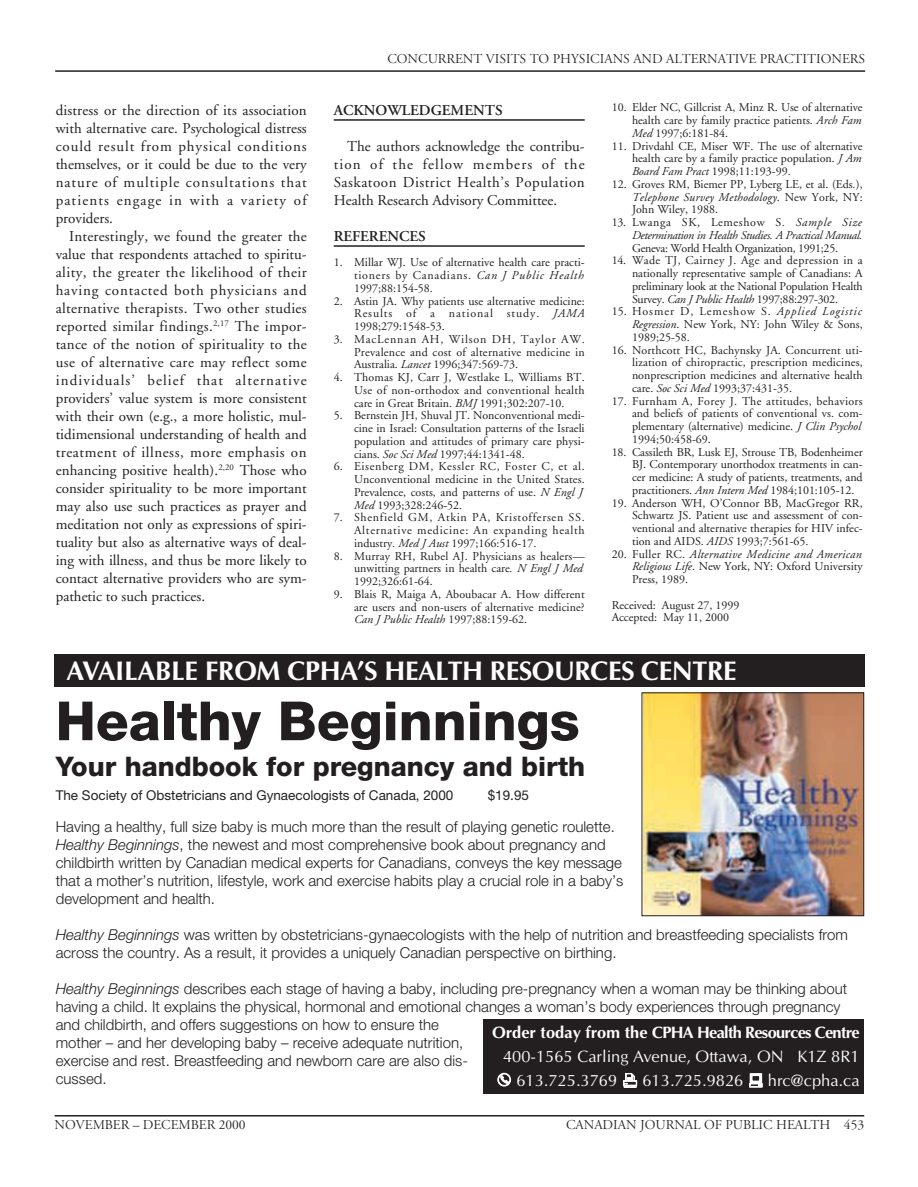
<style>
.page{position:relative;width:918px;height:1187px;background:#fff}
.page>*{position:absolute;margin:0;border:0;box-sizing:border-box;transform-origin:0 0}
.t1{font:800 54px "Helvetica Neue";color:#231f20}
.t2{font:700 27px "Optima";letter-spacing:-.015em;color:#fff}
.t3{font:800 27px "Helvetica Neue";color:#231f20}
.t4{font:16.5px/24px "Optima";color:#fff}
.t5{font:700 16.5px "Optima";letter-spacing:-.045em;color:#fff}
.t6{font:15px/18px "Adobe Garamond";color:#231f20;text-align:justify}
.t7{font:300 15px/18px "Helvetica Neue";color:#231f20}
.t8{font:600 15px "Adobe Garamond";color:#231f20}
.t9{font:13.5px "Adobe Garamond Titling";color:#231f20}
.t10{font:13.5px "Helvetica Neue";color:#231f20}
.t11{font:12px/12.8px "Adobe Garamond";color:#231f20;text-align:justify}
.t12{font:italic 12px/12.8px "Adobe Garamond";letter-spacing:-.025em;color:#231f20;text-align:right}
.t13{font:12px "Adobe Garamond";letter-spacing:-.025em;color:#231f20}
.s1{font-style:italic}
.s2{font-style:normal}
</style>
<div class="page">
<hr style="left:55px;top:70px;width:810px;height:2px;background:#231f20">
<hr style="left:55px;top:1115px;width:809px;height:1px;background:#231f20">
<hr style="left:334px;top:119px;width:251px;height:2px;background:#231f20">
<hr style="left:334px;top:245px;width:251px;height:2px;background:#231f20">
<div style="left:54px;top:654px;width:810px;height:32px;background:#231f20"></div>
<div style="left:483px;top:1019px;width:381px;height:74px;background:#231f20"></div>
<img style="left:644px;top:694px;width:218px;height:220px">
<div style="left:641px;top:692px;width:223px;height:224px;border:1px solid #231f20"></div>
<p class="t6" style="left:56px;top:102px;width:253px">distress or the direction of its association with alternative care. Psychological distress could result from physical conditions themselves, or it could be due to the very nature of multiple consultations that patients engage in with a variety of providers.</p>
<p class="t6" style="left:56px;top:228px;width:253px;text-indent:14px">Interestingly, we found the greater the value that respondents attached to spiritu&shy;ality, the greater the likelihood of their having contacted both physicians and alternative therapists. Two other studies reported similar findings.<sup>2,17</sup> The impor&shy;tance of the notion of spirituality to the use of alternative care may reflect some individuals’ belief that alternative providers’ value system is more consistent with their own (e.g., a more holistic, mul&shy;tidimensional understanding of health and treatment of illness, more emphasis on enhancing positive health).<sup>2,20</sup> Those who consider spirituality to be more important may also use such practices as prayer and meditation not only as expressions of spiri&shy;tuality but also as alternative ways of deal&shy;ing with illness, and thus be more likely to contact alternative providers who are sym&shy;pathetic to such practices.</p>
<p class="t9" style="left:387px;top:53px;width:479px">CONCURRENT VISITS TO PHYSICIANS AND ALTERNATIVE PRACTITIONERS</p>
<p class="t8" style="left:334px;top:104px;width:170px">ACKNOWLEDGEMENTS</p>
<p class="t6" style="left:334px;top:138px;width:253px;text-indent:14px">The authors acknowledge the contribu&shy;tion of the fellow members of the Saskatoon District Health’s Population Health Research Advisory Committee.</p>
<p class="t8" style="left:334px;top:230px;width:94px">REFERENCES</p>
<p class="t11" style="left:354px;top:257px;width:232px;text-indent:-20px">1. Millar WJ. Use of alternative health care practi&shy;tioners by Canadians. <span class="s1">Can J Public Health </span>1997;88:154-58.</p>
<p class="t11" style="left:354px;top:296px;width:232px;text-indent:-20px">2. Astin JA. Why patients use alternative medicine:<br>Results of a national study. <span class="s1">JAMA </span>1998;279:1548-53.</p>
<p class="t11" style="left:354px;top:334px;width:232px;text-indent:-20px">3. MacLennan AH, Wilson DH, Taylor AW.<br>Prevalence and cost of alternative medicine in Australia. <span class="s1">Lancet</span> 1996;347:569-73.</p>
<p class="t11" style="left:354px;top:372px;width:232px;text-indent:-20px">4. Thomas KJ, Carr J, Westlake L, Williams BT.<br>Use of non-orthodox and conventional health care in Great Britain. <span class="s1">BMJ</span> 1991;302:207-10.</p>
<p class="t11" style="left:354px;top:410px;width:232px;text-indent:-20px">5. Bernstein JH, Shuval JT. Nonconventional medi&shy;cine in Israel: Consultation patterns of the Israeli population and attitudes of primary care physi&shy;cians. <span class="s1">Soc Sci Med</span> 1997;44:1341-48.</p>
<p class="t11" style="left:354px;top:461px;width:232px;text-align:left;text-indent:-20px">6. Eisenberg DM, Kessler RC, Foster C, et al.<br>Unconventional medicine in the United States.<br>Prevalence, costs, and patterns of use. <span class="s1">N Engl J Med</span> 1993;328:246-52.</p>
<p class="t11" style="left:354px;top:512px;width:232px;text-indent:-20px">7. Shenfield GM, Atkin PA, Kristoffersen SS.<br>Alternative medicine: An expanding health industry<span class="s1">. Med J Aust</span> 1997;166:516-17.</p>
<p class="t11" style="left:354px;top:550px;width:232px;text-align:left;text-indent:-20px">8. Murray RH, Rubel AJ. Physicians as healers— unwitting partners in health care<span class="s1">. N Engl J Med<br></span>1992;326:61-64.</p>
<p class="t11" style="left:354px;top:589px;width:232px;text-indent:-20px">9. Blais R, Maiga A, Aboubacar A. How different are users and non-users of alternative medicine?<br><span class="s1">Can J Public Health</span> 1997;88:159-62.</p>
<p class="t11" style="left:632px;top:102px;width:232px;text-indent:-20px">10. Elder NC, Gillcrist A, Minz R. Use of alternative health care by family practice patients. <span class="s1">Arch Fam Med</span> 1997;6:181-84.</p>
<p class="t11" style="left:632px;top:140px;width:232px;text-indent:-20px">11. Drivdahl CE, Miser WF. The use of alternative health care by a family practice population. <span class="s1">J Am Board Fam Pract</span> 1998;11:193-99.</p>
<p class="t11" style="left:632px;top:179px;width:232px;text-indent:-20px">12. Groves RM, Biemer PP, Lyberg LE, et al. (Eds<span class="s1">.</span>), <span class="s1">Telephone Survey Methodology</span>. New York, NY:<br>John Wiley, 1988.</p>
<p class="t12" style="left:612px;top:217px;width:252px"><span class="s2">13. Lwanga SK, Lemeshow S</span>. Sample Size<br>Determination in Health Studies. A Practical Manual.</p>
<p class="t13" style="left:632px;top:243px;width:208px">Geneva: World Health Organization, 1991;25.</p>
<p class="t11" style="left:632px;top:255px;width:232px;text-indent:-20px">14. Wade TJ, Cairney J. Age and depression in a nationally representative sample of Canadians: A preliminary look at the National Population Health Survey. <span class="s1">Can J Public Health</span> 1997;88:297-302.</p>
<p class="t11" style="left:632px;top:306px;width:232px;text-indent:-20px">15. Hosmer D, Lemeshow S. <span class="s1">Applied Logistic Regression</span>. New York, NY: John Wiley &amp; Sons, 1989;25-58.</p>
<p class="t11" style="left:632px;top:344px;width:232px;text-indent:-20px">16. Northcott HC, Bachynsky JA. Concurrent uti&shy;lization of chiropractic, prescription medicines, nonprescription medicines and alternative health care. <span class="s1">Soc Sci Med</span> 1993;37:431-35.</p>
<p class="t11" style="left:632px;top:395px;width:232px;text-align:left;text-indent:-20px">17. Furnham A, Forey J. The attitudes, behaviors and beliefs of patients of conventional vs. com&shy;plementary (alternative) medicine. <span class="s1">J Clin Psychol </span>1994;50:458-69.</p>
<p class="t11" style="left:632px;top:446px;width:232px;text-indent:-20px">18. Cassileth BR, Lusk EJ, Strouse TB, Bodenheimer BJ. Contemporary unorthodox treatments in can&shy;cer medicine: A study of patients, treatments, and practitioners. <span class="s1">Ann Intern Med</span> 1984;101:105-12.</p>
<p class="t11" style="left:632px;top:497px;width:232px;text-indent:-20px">19. Anderson WH, O’Connor BB, MacGregor RR, Schwartz JS. Patient use and assessment of con&shy;ventional and alternative therapies for HIV infec&shy;tion and AIDS. <span class="s1">AIDS</span> 1993;7:561-65.</p>
<p class="t11" style="left:632px;top:548px;width:232px;text-indent:-20px">20. Fuller RC. <span class="s1">Alternative Medicine and American Religious Life</span>. New York, NY: Oxford University Press, 1989.</p>
<p class="t11" style="left:612px;top:599px;width:129px">Received: August 27, 1999<br>Accepted: May 11, 2000</p>
<h2 class="t2" style="left:67px;top:659px;width:672px">AVAILABLE FROM CPHA’S HEALTH RESOURCES CENTRE</h2>
<h1 class="t1" style="left:56px;top:701px;width:525px">Healthy Beginnings</h1>
<h2 class="t3" style="left:56px;top:757px;width:531px">Your handbook for pregnancy and birth</h2>
<p class="t10" style="left:56px;top:790px;width:399px">The Society of Obstetricians and Gynaecologists of Canada, 2000</p>
<p class="t10" style="left:488px;top:790px;width:43px">$19.95</p>
<p class="t7" style="left:56px;top:818px;width:569px">Having a healthy, full size baby is much more than the result of playing genetic roulette.<br><span class="s1">Healthy Beginnings</span>, the newest and most comprehensive book about pregnancy and childbirth written by Canadian medical experts for Canadians, conveys the key message that a mother’s nutrition, lifestyle, work and exercise habits play a crucial role in a baby’s development and health.</p>
<p class="t7" style="left:56px;top:926px;width:794px"><span class="s1">Healthy Beginnings</span> was written by obstetricians-gynaecologists with the help of nutrition and breastfeeding specialists from across the country. As a result, it provides a uniquely Canadian perspective on birthing.</p>
<p class="t7" style="left:56px;top:980px;width:793px"><span class="s1">Healthy Beginnings</span> describes each stage of having a baby, including pre-pregnancy when a woman may be thinking about having a child. It explains the physical, hormonal and emotional changes a woman’s body experiences through pregnancy and childbirth, and offers suggestions on how to ensure the<br>mother – and her developing baby – receive adequate nutrition,<br>exercise and rest. Breastfeeding and newborn care are also dis-<br>cussed.</p>
<h3 class="t5" style="left:492px;top:1025px;width:369px">Order today from the CPHA Health Resources Centre</h3>
<h3 class="t4" style="left:516px;top:1046px;width:345px;text-indent:-13px">400-1565 Carling Avenue, Ottawa, ON K1Z 8R1<br>613.725.3769</h3>
<h3 class="t4" style="left:642px;top:1070px;width:102px">613.725.9826</h3>
<h3 class="t4" style="left:768px;top:1070px;width:93px">hrc@cpha.ca</h3>
<p class="t9" style="left:55px;top:1119px;width:193px">NOVEMBER – DECEMBER 2000</p>
<p class="t9" style="left:566px;top:1119px;width:300px">CANADIAN JOURNAL OF PUBLIC HEALTH 453</p>
</div>
